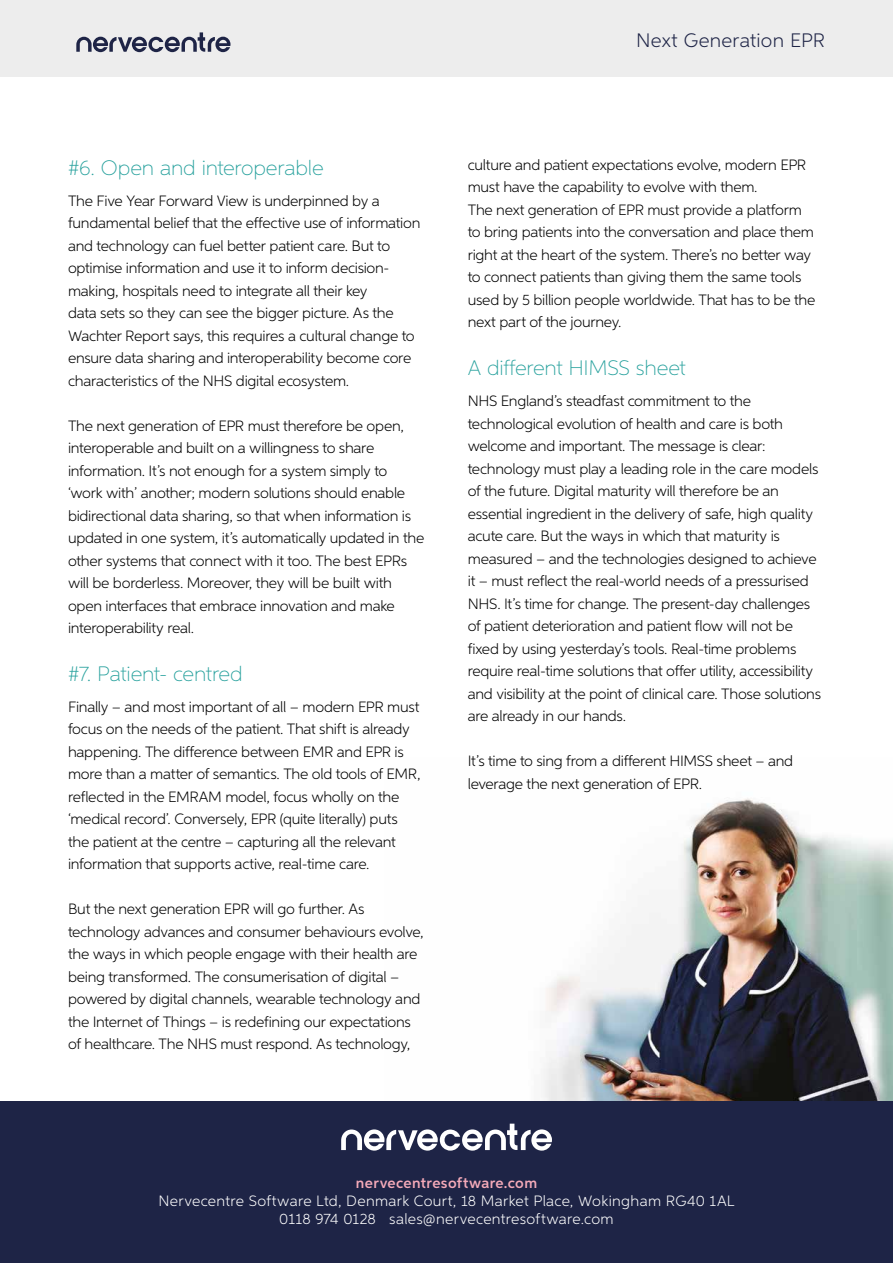
<style>
.page{position:relative;width:893px;height:1263px;background:#fff}
.page>*{position:absolute;margin:0;border:0;box-sizing:border-box;transform-origin:0 0}
.t1{font:100 21px "Aspira";letter-spacing:-.01em;color:#27a19d}
.t2{font:300 19.65px "Aspira";letter-spacing:.015em;color:#1e2446}
.t3{font:300 15px/22.5px "Aspira";letter-spacing:-.015em;color:#000}
.t4{font:300 15px/18px "Aspira";letter-spacing:.02em;color:#fff;text-align:center}
.t5{font:600 15px "Aspira";letter-spacing:.025em;color:#f4aab9}
</style>
<div class="page">
<div style="left:0;top:0;width:893px;height:77px;background:#ededed"></div>
<svg style="left:76px;top:32px;width:154px;height:20px"></svg>
<img style="left:543px;top:798px;width:350px;height:303px">
<div style="left:0;top:1101px;width:893px;height:162px;background:#1e2446"></div>
<svg style="left:341px;top:1124px;width:211px;height:26px"></svg>
<h2 class="t2" style="left:636px;top:29px;width:190px">Next Generation EPR</h2>
<h1 class="t1" style="left:68px;top:155px;width:257px">#6. Open and interoperable</h1>
<p class="t3" style="left:68px;top:189px;width:354px">The Five Year Forward View is underpinned by a fundamental belief that the effective use of information and technology can fuel better patient care. But to optimise information and use it to inform decision&shy;making, hospitals need to integrate all their key<br>data sets so they can see the bigger picture. As the Wachter Report says, this requires a cultural change to ensure data sharing and interoperability become core characteristics of the NHS digital ecosystem.</p>
<p class="t3" style="left:68px;top:414px;width:358px">The next generation of EPR must therefore be open, interoperable and built on a willingness to share information. It’s not enough for a system simply to ‘work with’ another; modern solutions should enable bidirectional data sharing, so that when information is updated in one system, it’s automatically updated in the other systems that connect with it too. The best EPRs will be borderless. Moreover, they will be built with open interfaces that embrace innovation and make interoperability real.</p>
<h1 class="t1" style="left:68px;top:661px;width:176px">#7. Patient- centred</h1>
<p class="t3" style="left:68px;top:695px;width:354px">Finally – and most important of all – modern EPR must focus on the needs of the patient. That shift is already happening. The difference between EMR and EPR is more than a matter of semantics. The old tools of EMR, reflected in the EMRAM model, focus wholly on the ‘medical record’. Conversely, EPR (quite literally) puts the patient at the centre – capturing all the relevant information that supports active, real-time care.</p>
<p class="t3" style="left:68px;top:897px;width:357px">But the next generation EPR will go further. As technology advances and consumer behaviours evolve, the ways in which people engage with their health are being transformed. The consumerisation of digital – powered by digital channels, wearable technology and the Internet of Things – is redefining our expectations of healthcare. The NHS must respond. As technology,</p>
<p class="t3" style="left:468px;top:153px;width:349px">culture and patient expectations evolve, modern EPR must have the capability to evolve with them.<br>The next generation of EPR must provide a platform to bring patients into the conversation and place them right at the heart of the system. There’s no better way to connect patients than giving them the same tools used by 5 billion people worldwide. That has to be the next part of the journey.</p>
<h1 class="t1" style="left:468px;top:355px;width:220px">A different HIMSS sheet</h1>
<p class="t3" style="left:468px;top:389px;width:355px">NHS England’s steadfast commitment to the technological evolution of health and care is both welcome and important. The message is clear: technology must play a leading role in the care models of the future. Digital maturity will therefore be an essential ingredient in the delivery of safe, high quality acute care. But the ways in which that maturity is measured – and the technologies designed to achieve it – must reflect the real-world needs of a pressurised NHS. It’s time for change. The present-day challenges of patient deterioration and patient flow will not be fixed by using yesterday’s tools. Real-time problems require real-time solutions that offer utility, accessibility and visibility at the point of clinical care. Those solutions are already in our hands.</p>
<p class="t3" style="left:468px;top:749px;width:327px">It’s time to sing from a different HIMSS sheet – and leverage the next generation of EPR.</p>
<p class="t5" style="left:356px;top:1173px;width:183px">nervecentresoftware.com</p>
<p class="t4" style="left:158px;top:1191px;width:578px">Nervecentre Software Ltd, Denmark Court, 18 Market Place, Wokingham RG40 1AL<br>0118 974 0128 sales@nervecentresoftware.com</p>
</div>
